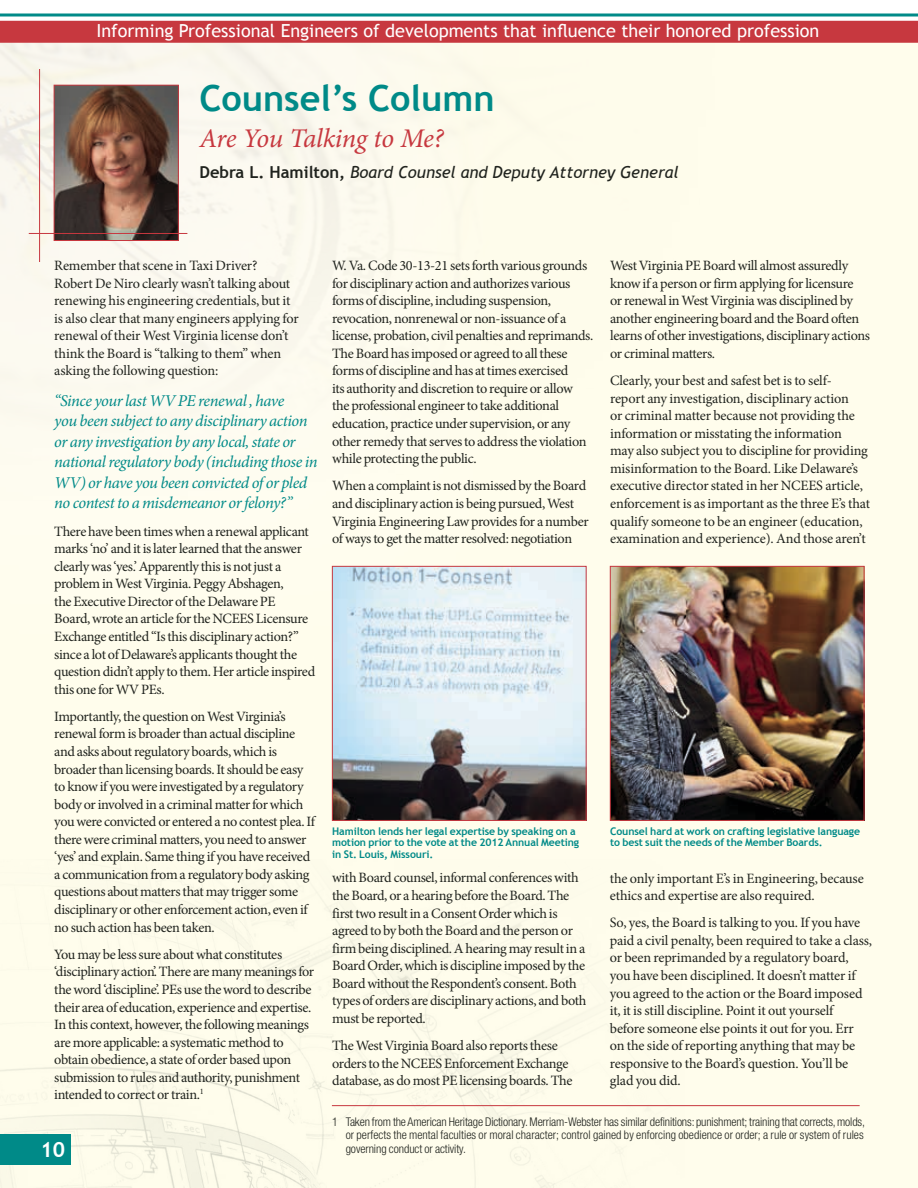
<style>
.page{position:relative;width:918px;height:1188px;background:#fff}
.page>*{position:absolute;margin:0;border:0;box-sizing:border-box;transform-origin:0 0}
.t1{font:700 36px "Trebuchet MS";color:#008a88}
.t2{font:italic 27px "Minion Pro";letter-spacing:-.015em;color:#c7383f}
.t3{font:700 21px "Trebuchet MS";color:#fff}
.t4{font:18px "Trebuchet MS";color:#fff}
.t5{font:italic 16.5px/20.5px "Minion Pro";letter-spacing:-.03em;color:#008a88}
.t6{font:italic 16.5px "Trebuchet MS";color:#20231e}
.t7{font:14.25px/17.5px "Minion Pro";letter-spacing:-.025em;color:#20231e}
.t8{font:300 condensed 12px/13.5px "Helvetica Neue";letter-spacing:-.005em;color:#20231e;text-align:justify}
.t9{font:700 10.5px/11.6px "Trebuchet MS";letter-spacing:-.01em;color:#008a88}
.s1{font-weight:700;font-style:normal}
</style>
<div class="page">
<div style="left:0;top:30px;width:918px;height:1158px;background:#fffdec"></div>
<img style="left:0;top:13px;width:815px;height:622px">
<img style="left:0;top:885px;width:688px;height:303px">
<hr style="left:39px;top:69px;width:1px;height:193px;background:#c7383f">
<img style="left:56px;top:87px;width:121px;height:152px">
<div style="left:54px;top:85px;width:125px;height:156px;border:1px solid #c7383f"></div>
<hr style="left:29px;top:233px;width:158px;height:1px;background:#c7383f">
<hr style="left:0;top:14px;width:918px;height:2px;background:#008a88">
<div style="left:0;top:21px;width:918px;height:22px;background:#c7383f"></div>
<hr style="left:332px;top:1105px;width:528px;height:1px;background:#c7383f">
<img style="left:334px;top:568px;width:250px;height:251px">
<div style="left:332px;top:566px;width:254px;height:255px;border:1px solid #c7383f"></div>
<img style="left:612px;top:568px;width:250px;height:251px">
<div style="left:610px;top:566px;width:254px;height:255px;border:1px solid #c7383f"></div>
<div style="left:0;top:1134px;width:70px;height:30px;background:#008a88"></div>
<p class="t4" style="left:96px;top:20px;width:724px">Informing Professional Engineers of developments that influence their honored profession</p>
<h1 class="t1" style="left:199px;top:75px;width:297px">Counsel’s Column</h1>
<h2 class="t2" style="left:199px;top:120px;width:246px">Are You Talking to Me?</h2>
<p class="t6" style="left:199px;top:162px;width:481px"><span class="s1">Debra L. Hamilton,</span> Board Counsel and Deputy Attorney General</p>
<p class="t7" style="left:54px;top:257px;width:246px">Remember that scene in Taxi Driver?<br>Robert De Niro clearly wasn’t talking about renewing his engineering credentials, but it is also clear that many engineers applying for renewal of their West Virginia license don’t think the Board is “talking to them” when asking the following question:</p>
<p class="t5" style="left:54px;top:390px;width:265px">“Since your last WV PE renewal , have<br>you been subject to any disciplinary action or any investigation by any local, state or national regulatory body (including those in WV) or have you been convicted of or pled no contest to a misdemeanor or felony?”</p>
<p class="t7" style="left:54px;top:522px;width:262px">There have been times when a renewal applicant marks ‘no’ and it is later learned that the answer clearly was ‘yes.’ Apparently this is not just a problem in West Virginia. Peggy Abshagen,<br>the Executive Director of the Delaware PE Board, wrote an article for the NCEES Licensure Exchange entitled “Is this disciplinary action?” since a lot of Delaware’s applicants thought the question didn’t apply to them. Her article inspired this one for WV PEs.</p>
<p class="t7" style="left:54px;top:708px;width:262px">Importantly, the question on West Virginia’s renewal form is broader than actual discipline and asks about regulatory boards, which is broader than licensing boards. It should be easy to know if you were investigated by a regulatory body or involved in a criminal matter for which you were convicted or entered a no contest plea. If there were criminal matters, you need to answer ‘yes’ and explain. Same thing if you have received a communication from a regulatory body asking questions about matters that may trigger some disciplinary or other enforcement action, even if no such action has been taken.</p>
<p class="t7" style="left:54px;top:946px;width:261px">You may be less sure about what constitutes ‘disciplinary action’. There are many meanings for the word ‘discipline’. PEs use the word to describe their area of education, experience and expertise.<br>In this context, however, the following meanings are more applicable: a systematic method to obtain obedience, a state of order based upon submission to rules and authority, punishment intended to correct or train.<sup>1</sup></p>
<h3 class="t3" style="left:41px;top:1137px;width:26px">10</h3>
<p class="t7" style="left:332px;top:257px;width:263px">W. Va. Code 30-13-21 sets forth various grounds for disciplinary action and authorizes various forms of discipline, including suspension, revocation, nonrenewal or non-issuance of a license, probation, civil penalties and reprimands.<br>The Board has imposed or agreed to all these forms of discipline and has at times exercised<br>its authority and discretion to require or allow the professional engineer to take additional education, practice under supervision, or any other remedy that serves to address the violation while protecting the public.</p>
<p class="t7" style="left:332px;top:477px;width:258px">When a complaint is not dismissed by the Board and disciplinary action is being pursued, West Virginia Engineering Law provides for a number of ways to get the matter resolved: negotiation</p>
<p class="t7" style="left:610px;top:257px;width:261px">West Virginia PE Board will almost assuredly know if a person or firm applying for licensure<br>or renewal in West Virginia was disciplined by another engineering board and the Board often learns of other investigations, disciplinary actions or criminal matters.</p>
<p class="t7" style="left:610px;top:372px;width:261px">Clearly, your best and safest bet is to self&shy;report any investigation, disciplinary action<br>or criminal matter because not providing the information or misstating the information<br>may also subject you to discipline for providing misinformation to the Board. Like Delaware’s executive director stated in her NCEES article, enforcement is as important as the three E’s that qualify someone to be an engineer (education, examination and experience). And those aren’t</p>
<p class="t9" style="left:332px;top:825px;width:249px">Hamilton lends her legal expertise by speaking on a motion prior to the vote at the 2012 Annual Meeting in St. Louis, Missouri.</p>
<p class="t9" style="left:610px;top:825px;width:252px">Counsel hard at work on crafting legislative language to best suit the needs of the Member Boards.</p>
<p class="t7" style="left:332px;top:869px;width:256px">with Board counsel, informal conferences with the Board, or a hearing before the Board. The first two result in a Consent Order which is agreed to by both the Board and the person or firm being disciplined. A hearing may result in a Board Order, which is discipline imposed by the Board without the Respondent’s consent. Both types of orders are disciplinary actions, and both must be reported.</p>
<p class="t7" style="left:332px;top:1037px;width:242px">The West Virginia Board also reports these orders to the NCEES Enforcement Exchange database, as do most PE licensing boards. The</p>
<p class="t7" style="left:610px;top:869px;width:256px">the only important E’s in Engineering, because ethics and expertise are also required.</p>
<p class="t7" style="left:610px;top:914px;width:264px">So, yes, the Board is talking to you. If you have paid a civil penalty, been required to take a class, or been reprimanded by a regulatory board, you have been disciplined. It doesn’t matter if you agreed to the action or the Board imposed it, it is still discipline. Point it out yourself<br>before someone else points it out for you. Err on the side of reporting anything that may be responsive to the Board’s question. You’ll be glad you did.</p>
<p class="t8" style="left:346px;top:1115px;width:521px;text-indent:-14px">1 Taken from the American Heritage Dictionary. Merriam-Webster has similar definitions: punishment; training that corrects, molds, or perfects the mental faculties or moral character; control gained by enforcing obedience or order; a rule or system of rules governing conduct or activity.</p>
</div>
